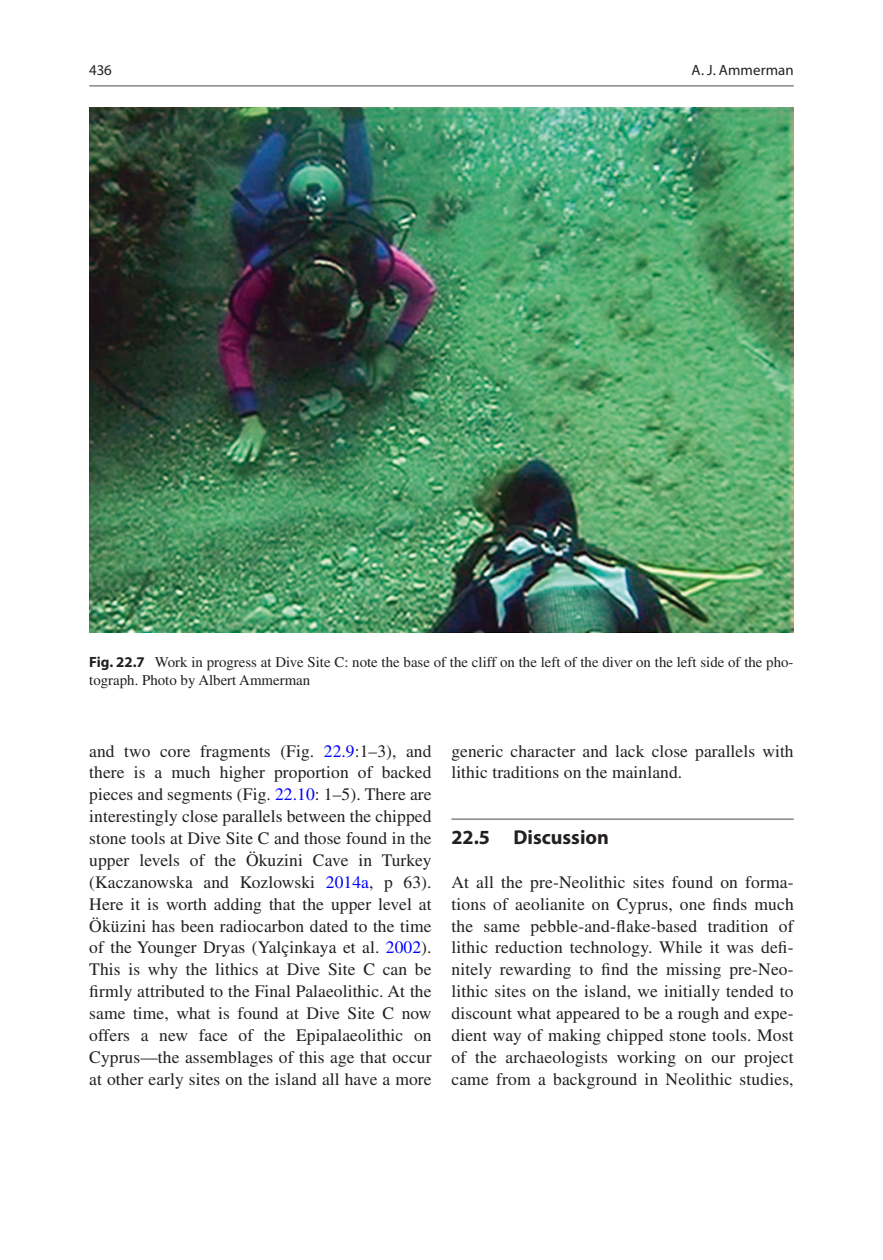
<style>
.page{position:relative;width:883px;height:1260px;background:#fff}
.page>*{position:absolute;margin:0;border:0;box-sizing:border-box;transform-origin:0 0}
.t1{font:700 20.12px "Xsmbyk Myriad Pro";color:#231f20}
.t2{font:17.5px/21.9px "Qblsyn Times LT Std";letter-spacing:.005em;color:#231f20;text-align:justify}
.t3{font:14.88px/17.5px "Qblsyn Times LT Std";color:#231f20}
.t4{font:14.88px "Rgjykn Myriad Pro";letter-spacing:.005em;color:#231f20}
.t5{font:14.88px "Mcrgpl Myriad Pro";color:#231f20}
.s1{font-family:"Xsmbyk Myriad Pro";font-weight:700}
.s2{color:#0000fa}
</style>
<div class="page">
<hr style="left:451px;top:818px;width:343px;height:2px;background:#939598">
<img style="left:89px;top:107px;width:705px;height:526px">
<hr style="left:89px;top:85px;width:705px;height:2px;background:#939598">
<p class="t5" style="left:89px;top:61px;width:24px">436</p>
<p class="t4" style="left:691px;top:61px;width:104px">A. J. Ammerman</p>
<p class="t3" style="left:89px;top:653px;width:706px"><span class="s1">Fig. 22.7</span> Work in progress at Dive Site C: note the base of the cliff on the left of the diver on the left side of the pho&shy;tograph. Photo by Albert Ammerman</p>
<p class="t2" style="left:89px;top:740px;width:344px">and two core fragments (Fig. <span class="s2">22.9</span>:1–3), and there is a much higher proportion of backed pieces and segments (Fig. <span class="s2">22.10</span>: 1–5). There are interestingly close parallels between the chipped stone tools at Dive Site C and those found in the upper levels of the Ökuzini Cave in Turkey (Kaczanowska and Kozlowski <span class="s2">2014a</span>, p 63).<br>Here it is worth adding that the upper level at Öküzini has been radiocarbon dated to the time of the Younger Dryas (Yalçinkaya et al. <span class="s2">2002</span>).<br>This is why the lithics at Dive Site C can be firmly attributed to the Final Palaeolithic. At the same time, what is found at Dive Site C now offers a new face of the Epipalaeolithic on Cyprus—the assemblages of this age that occur at other early sites on the island all have a more</p>
<p class="t2" style="left:451px;top:740px;width:344px">generic character and lack close parallels with lithic traditions on the mainland.</p>
<p class="t1" style="left:451px;top:824px;width:159px">22.5 Discussion</p>
<p class="t2" style="left:451px;top:871px;width:344px">At all the pre-Neolithic sites found on forma&shy;tions of aeolianite on Cyprus, one finds much the same pebble-and-flake-based tradition of lithic reduction technology. While it was defi&shy;nitely rewarding to find the missing pre-Neo&shy;lithic sites on the island, we initially tended to discount what appeared to be a rough and expe&shy;dient way of making chipped stone tools. Most of the archaeologists working on our project came from a background in Neolithic studies,</p>
</div>
